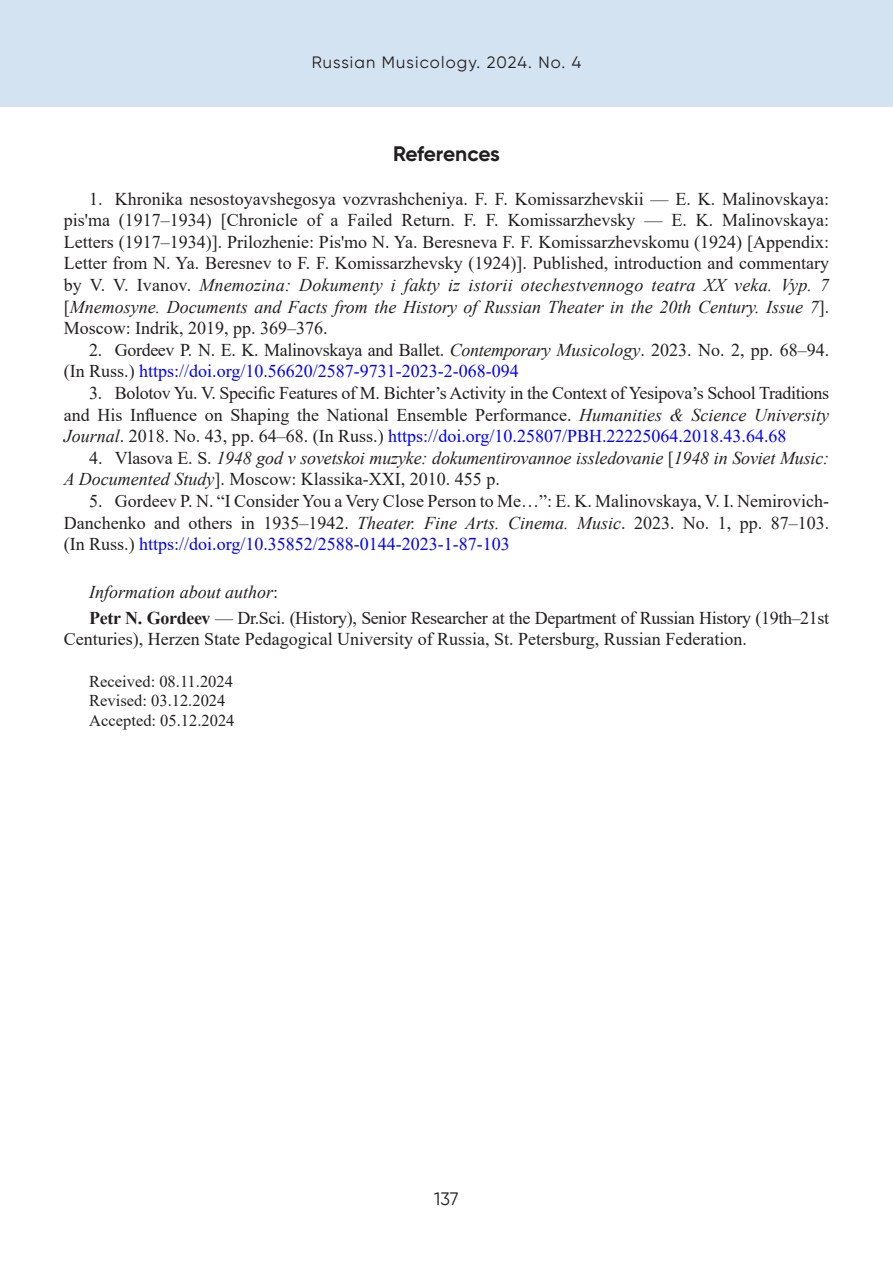
<style>
.page{position:relative;width:893px;height:1263px;background:#fff}
.page>*{position:absolute;margin:0;border:0;box-sizing:border-box;transform-origin:0 0}
.Список_литературы{font:700 21px "Gilroy";letter-spacing:-.015em;color:#231f20}
.Литература{font:18px/21.6px "Times New Roman";color:#231f20;text-align:justify}
.Об_авторе{font:18px/21.6px "Times New Roman";color:#231f20}
.Литература-2{font:italic 18px/21.6px "Times New Roman";letter-spacing:-.01em;color:#231f20}
.Об_авторе-2{font:italic 18px "Times New Roman";color:#231f20}
.t1{font:18px "Gilroy";color:#231f20}
.Поступила{font:16.5px "Times New Roman";color:#231f20}
.t2{font:16.5px "Gilroy";letter-spacing:.07em;color:#231f20}
.s1{font-style:italic}
.s2{color:#00f}
.s3{font-style:normal}
.s4{font-weight:700}
</style>
<div class="page">
<div style="left:0;top:0;width:893px;height:107px;background:#d3e3f2"></div>
<p class="t2" style="left:312px;top:53px;width:271px">Russian Musicology. 2024. No. 4</p>
<p class="Список_литературы" style="left:393px;top:141px;width:108px">References</p>
<p class="Литература" style="left:64px;top:187px;width:767px;text-indent:26px">1. Khronika nesostoyavshegosya vozvrashcheniya. F. F. Komissarzhevskii — E. K. Malinovskaya: pis'ma (1917–1934) [Chronicle of a Failed Return. F. F. Komissarzhevsky — E. K. Malinovskaya:<br>Letters (1917–1934)]. Prilozhenie: Pis'mo N. Ya. Beresneva F. F. Komissarzhevskomu (1924) [Appendix:<br>Letter from N. Ya. Beresnev to F. F. Komissarzhevsky (1924)]. Published, introduction and commentary by V. V. Ivanov. <span class="s1">Mnemozina: Dokumenty i fakty iz istorii otechestvennogo teatra XX veka. Vyp. 7 </span>[<span class="s1">Mnemosyne. Documents and Facts from the History of Russian Theater in the 20th Century. Issue 7</span>].<br>Moscow: Indrik, 2019, pp. 369–376.</p>
<p class="Литература" style="left:64px;top:338px;width:767px;text-indent:26px">2. Gordeev P. N. E. K. Malinovskaya and Ballet. <span class="s1">Contemporary Musicology</span>. 2023. No. 2, pp. 68–94. (In Russ.) <span class="s2">https://doi.org/10.56620/2587-9731-2023-2-068-094</span></p>
<p class="Литература" style="left:64px;top:382px;width:767px;text-indent:26px">3. Bolotov Yu. V. Specific Features of M. Bichter’s Activity in the Context of Yesipova’s School Traditions and His Influence on Shaping the National Ensemble Performance. <span class="s1">Humanities &amp; Science University Journal</span>. 2018. No. 43, pp. 64–68. (In Russ.) <span class="s2">https://doi.org/10.25807/PBH.22225064.2018.43.64.68</span></p>
<p class="Литература-2" style="left:64px;top:447px;width:767px;text-indent:26px"><span class="s3">4. Vlasova E. S.</span> 1948 god v sovetskoi muzyke: dokumentirovannoe issledovanie <span class="s3">[</span>1948 in Soviet Music:<br>A Documented Study<span class="s3">]. Moscow: Klassika-XXI, 2010. 455 p.</span></p>
<p class="Литература" style="left:64px;top:490px;width:767px;text-indent:26px">5. Gordeev P. N. “I Consider You a Very Close Person to Me…”: E. K. Malinovskaya, V. I. Nemirovich-Danchenko and others in 1935–1942. <span class="s1">Theater. Fine Arts. Cinema. Music</span>. 2023. No. 1, pp. 87–103. (In Russ.) <span class="s2">https://doi.org/10.35852/2588-0144-2023-1-87-103</span></p>
<p class="Об_авторе-2" style="left:89px;top:579px;width:191px">Information about author<span class="s3">:</span></p>
<p class="Об_авторе" style="left:64px;top:606px;width:767px;text-indent:26px"><span class="s4">Petr N. Gordeev</span> — Dr.Sci. (History), Senior Researcher at the Department of Russian History (19th–21st<br>Centuries), Herzen State Pedagogical University of Russia, St. Petersburg, Russian Federation.</p>
<p class="Поступила" style="left:89px;top:669px;width:145px">Received: 08.11.2024</p>
<p class="Поступила" style="left:89px;top:689px;width:138px">Revised: 03.12.2024</p>
<p class="Поступила" style="left:89px;top:709px;width:147px">Accepted: 05.12.2024</p>
<p class="t1" style="left:434px;top:1188px;width:26px">137</p>
</div>
